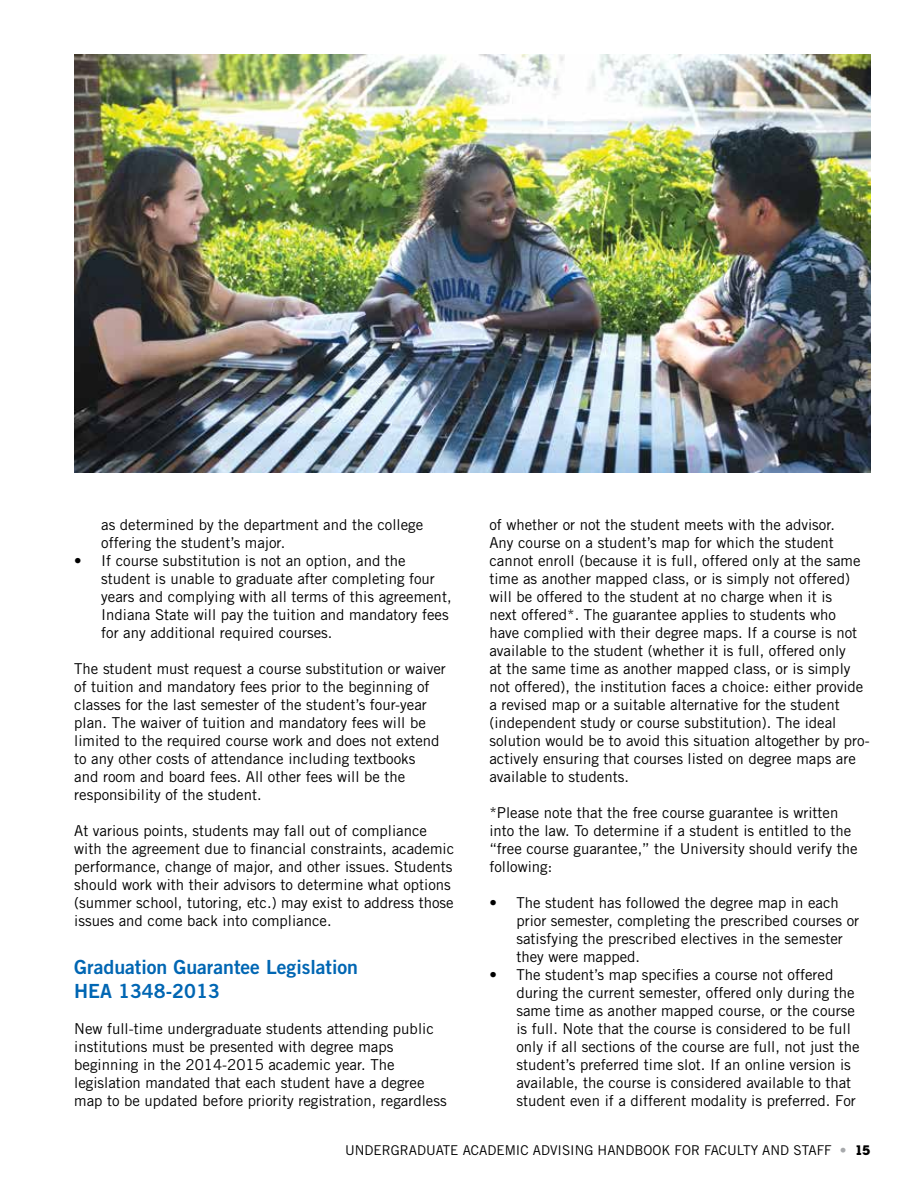
<style>
.page{position:relative;width:918px;height:1188px;background:#fff}
.page>*{position:absolute;margin:0;border:0;box-sizing:border-box;transform-origin:0 0}
.t1{font:19.5px/23.4px "Trade Gothic Bold Two";color:#0066b3}
.t2{font:15px/18px "Trade Gothic";color:#000}
.t3{font:13.5px "Trade Gothic";color:#000}
.s1{color:#a7a9ac}
.s2{font-family:"Lubalin Graph Std";font-weight:700}
</style>
<div class="page">
<img style="left:74px;top:54px;width:797px;height:418px">
<p class="t2" style="left:101px;top:516px;width:324px">as determined by the department and the college offering the student’s major.</p>
<p class="t2" style="left:101px;top:552px;width:352px;text-indent:-27px">• If course substitution is not an option, and the student is unable to graduate after completing four years and complying with all terms of this agreement, Indiana State will pay the tuition and mandatory fees for any additional required courses.</p>
<p class="t2" style="left:74px;top:660px;width:373px">The student must request a course substitution or waiver of tuition and mandatory fees prior to the beginning of classes for the last semester of the student’s four-year plan. The waiver of tuition and mandatory fees will be limited to the required course work and does not extend to any other costs of attendance including textbooks<br>and room and board fees. All other fees will be the responsibility of the student.</p>
<p class="t2" style="left:74px;top:822px;width:381px">At various points, students may fall out of compliance with the agreement due to financial constraints, academic performance, change of major, and other issues. Students should work with their advisors to determine what options (summer school, tutoring, etc.) may exist to address those issues and come back into compliance.</p>
<h1 class="t1" style="left:74px;top:955px;width:285px">Graduation Guarantee Legislation<br>HEA 1348-2013</h1>
<p class="t2" style="left:74px;top:1019px;width:374px">New full-time undergraduate students attending public institutions must be presented with degree maps beginning in the 2014-2015 academic year. The legislation mandated that each student have a degree map to be updated before priority registration, regardless</p>
<p class="t2" style="left:489px;top:516px;width:382px">of whether or not the student meets with the advisor.<br>Any course on a student’s map for which the student cannot enroll (because it is full, offered only at the same time as another mapped class, or is simply not offered) will be offered to the student at no charge when it is<br>next offered*. The guarantee applies to students who have complied with their degree maps. If a course is not available to the student (whether it is full, offered only<br>at the same time as another mapped class, or is simply not offered), the institution faces a choice: either provide a revised map or a suitable alternative for the student (independent study or course substitution). The ideal solution would be to avoid this situation altogether by pro&shy;actively ensuring that courses listed on degree maps are available to students.</p>
<p class="t2" style="left:489px;top:804px;width:370px">*Please note that the free course guarantee is written into the law. To determine if a student is entitled to the “free course guarantee,” the University should verify the following:</p>
<p class="t2" style="left:516px;top:894px;width:344px;text-indent:-27px">• The student has followed the degree map in each prior semester, completing the prescribed courses or satisfying the prescribed electives in the semester they were mapped.</p>
<p class="t2" style="left:516px;top:966px;width:345px;text-indent:-27px">• The student’s map specifies a course not offered during the current semester, offered only during the same time as another mapped course, or the course is full. Note that the course is considered to be full only if all sections of the course are full, not just the student’s preferred time slot. If an online version is available, the course is considered available to that student even if a different modality is preferred. For</p>
<p class="t3" style="left:345px;top:1142px;width:527px">UNDERGRADUATE ACADEMIC ADVISING HANDBOOK FOR FACULTY AND STAFF <span class="s1">•</span> <span class="s2">15</span></p>
</div>
